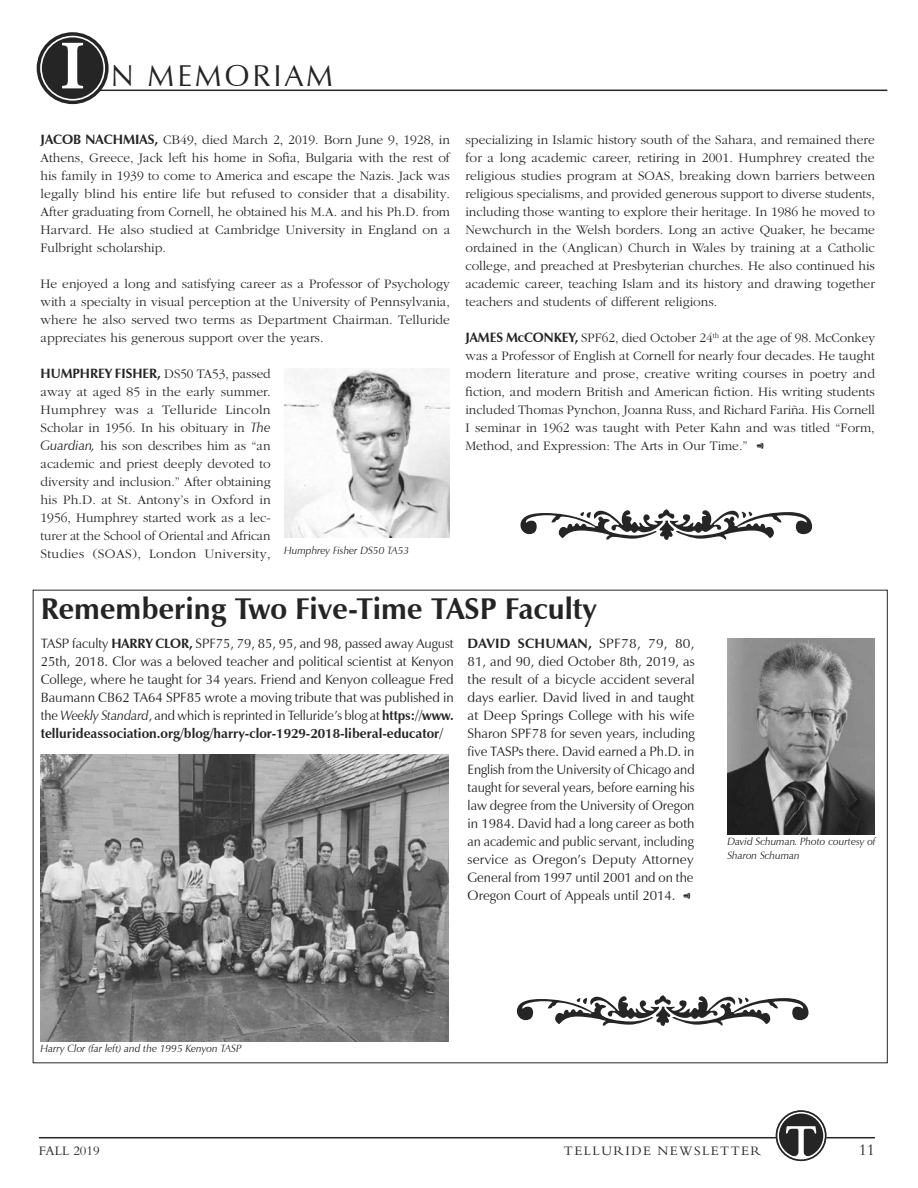
<style>
.page{position:relative;width:918px;height:1188px;background:#fff}
.page>*{position:absolute;margin:0;border:0;box-sizing:border-box;transform-origin:0 0}
.t1{font:150px "Woodtype Ornaments Std";color:#252525}
.t2{font:700 70.05px "Minion Pro";color:#fff}
.t3{font:30.15px "Zapf Humanist 601 BT";letter-spacing:.1em;color:#252525}
.t4{font:700 30px "Zapf Humanist 601 BT";color:#252525}
.t5{font:16.5px "Bembo Std";color:#252525}
.t6{font:300 13.5px/18px "Garamond";color:#252525;text-align:justify}
.t7{font:13.5px/18px "Zapf Humanist 601 BT";letter-spacing:-.005em;color:#252525;text-align:justify}
.t8{font:700 13.5px "Zapf Humanist 601 BT";letter-spacing:-.005em;color:#252525}
.t9{font:13.5px "Bembo Std";letter-spacing:.1em;color:#252525}
.t10{font:13.5px "Bembo Std";color:#252525}
.t11{font:italic 10.5px/13.5px "Zapf Humanist 601 BT";letter-spacing:-.005em;color:#252525}
.s1{font-family:"Zapf Humanist 601 BT";font-weight:700}
.s2{font-family:"Garamond";font-weight:300}
.s3{font-family:"Zapf Humanist 601 BT";font-weight:400;font-style:italic}
.s4{color:#010101}
.s5{font-weight:700}
.s6{font-style:italic}
</style>
<div class="page">
<img style="left:41px;top:755px;width:407px;height:286px">
<hr style="left:39px;top:1137px;width:836px;height:1px;background:#252525">
<hr style="left:62px;top:90px;width:825px;height:1px;background:#252525">
<div style="left:37px;top:32px;width:72px;height:72px;background:#252525;border-radius:50%"></div>
<div style="left:40px;top:36px;width:65px;height:65px;border:2px solid #fff;border-radius:50%"></div>
<svg style="left:776px;top:1110px;width:50px;height:51px"></svg>
<div style="left:776px;top:1110px;width:50px;height:51px;border:2px solid #252525;border-radius:50%"></div>
<svg style="left:779px;top:1114px;width:44px;height:43px"></svg>
<img style="left:284px;top:369px;width:166px;height:169px">
<img style="left:727px;top:638px;width:147px;height:196px">
<h2 class="t2" style="left:59px;top:17px;width:28px">I</h2>
<h3 class="t3" style="left:111px;top:57px;width:223px">N MEMORIAM</h3>
<p class="t6" style="left:41px;top:131px;width:411px"><span class="s1">JACOB NACHMIAS,</span> CB49, died March 2, 2019. Born June 9, 1928, in Athens, Greece, Jack left his home in Sofia, Bulgaria with the rest of his family in 1939 to come to America and escape the Nazis. Jack was legally blind his entire life but refused to consider that a disability.<br>After graduating from Cornell, he obtained his M.A. and his Ph.D. from Harvard. He also studied at Cambridge University in England on a Fulbright scholarship.</p>
<p class="t6" style="left:41px;top:275px;width:411px">He enjoyed a long and satisfying career as a Professor of Psychology with a specialty in visual perception at the University of Pennsylvania, where he also served two terms as Department Chairman. Telluride appreciates his generous support over the years.</p>
<p class="t8" style="left:41px;top:365px;width:232px">HUMPHREY FISHER, <span class="s2">DS50 TA53, passed</span></p>
<p class="t6" style="left:41px;top:383px;width:232px">away at aged 85 in the early summer.<br>Humphrey was a Telluride Lincoln Scholar in 1956. In his obituary in <span class="s3">The Guardian,</span> his son describes him as “an academic and priest deeply devoted to diversity and inclusion.” After obtaining his Ph.D. at St. Antony’s in Oxford in 1956, Humphrey started work as a lec&shy;turer at the School of Oriental and African Studies (SOAS), London University,</p>
<p class="t11" style="left:284px;top:543px;width:126px">Humphrey Fisher DS50 TA53</p>
<p class="t6" style="left:465px;top:131px;width:411px">specializing in Islamic history south of the Sahara, and remained there for a long academic career, retiring in 2001. Humphrey created the religious studies program at SOAS, breaking down barriers between religious specialisms, and provided generous support to diverse students, including those wanting to explore their heritage. In 1986 he moved to Newchurch in the Welsh borders. Long an active Quaker, he became ordained in the (Anglican) Church in Wales by training at a Catholic college, and preached at Presbyterian churches. He also continued his academic career, teaching Islam and its history and drawing together teachers and students of different religions.</p>
<p class="t6" style="left:465px;top:329px;width:411px"><span class="s1">JAMES McCONKEY,</span> SPF62, died October 24<sup>th</sup> at the age of 98. McConkey was a Professor of English at Cornell for nearly four decades. He taught modern literature and prose, creative writing courses in poetry and fiction, and modern British and American fiction. His writing students included Thomas Pynchon, Joanna Russ, and Richard Fariña. His Cornell I seminar in 1962 was taught with Peter Kahn and was titled “Form, Method, and Expression: The Arts in Our Time.” <span class="s4">•</span></p>
<h1 class="t1" style="left:520px;top:427px;width:293px">•</h1>
<h3 class="t4" style="left:41px;top:591px;width:558px">Remembering Two Five-Time TASP Faculty</h3>
<p class="t7" style="left:41px;top:634px;width:415px">TASP faculty <span class="s5">HARRY CLOR,</span> SPF75, 79, 85, 95, and 98, passed away August 25th, 2018. Clor was a beloved teacher and political scientist at Kenyon College, where he taught for 34 years. Friend and Kenyon colleague Fred Baumann CB62 TA64 SPF85 wrote a moving tribute that was published in the <span class="s6">Weekly Standard</span>, and which is reprinted in Telluride’s blog at <span class="s5">https://www. tellurideassociation.org/blog/harry-clor-1929-2018-liberal-educator/</span></p>
<p class="t7" style="left:468px;top:634px;width:229px"><span class="s5">DAVID SCHUMAN,</span> SPF78, 79, 80, 81, and 90, died October 8th, 2019, as the result of a bicycle accident several days earlier. David lived in and taught at Deep Springs College with his wife Sharon SPF78 for seven years, including five TASPs there. David earned a Ph.D. in English from the University of Chicago and taught for several years, before earning his law degree from the University of Oregon in 1984. David had a long career as both an academic and public servant, including service as Oregon’s Deputy Attorney General from 1997 until 2001 and on the Oregon Court of Appeals until 2014. <span class="s4">•</span></p>
<p class="t11" style="left:727px;top:835px;width:150px">David Schuman. Photo courtesy of<br>Sharon Schuman</p>
<p class="t11" style="left:40px;top:1041px;width:202px">Harry Clor (far left) and the 1995 Kenyon TASP</p>
<h1 class="t1" style="left:517px;top:913px;width:293px">•</h1>
<p class="t10" style="left:39px;top:1143px;width:62px">FALL 2019</p>
<p class="t9" style="left:564px;top:1143px;width:199px">TELLURIDE NEWSLETTER</p>
<p class="t5" style="left:859px;top:1140px;width:18px">11</p>
</div>
